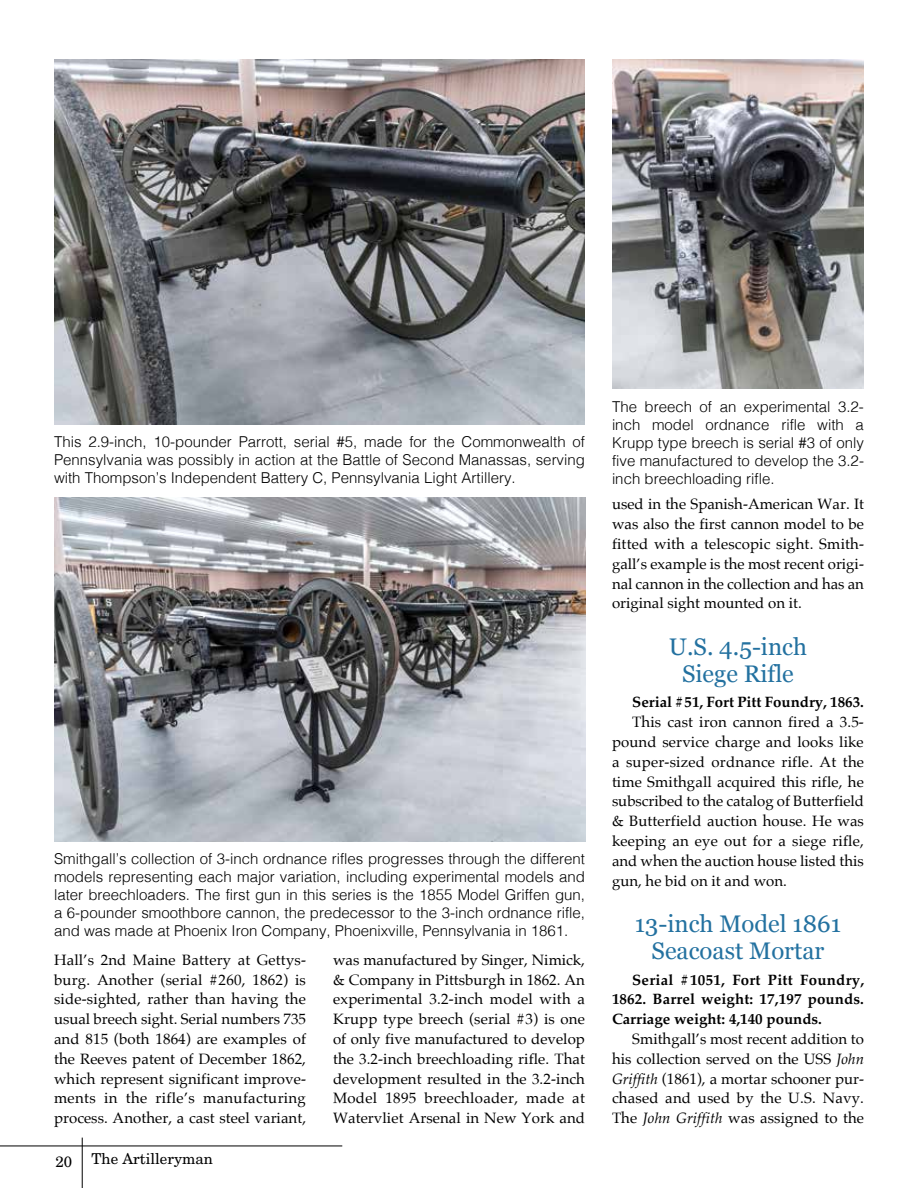
<style>
.page{position:relative;width:918px;height:1188px;background:#fff}
.page>*{position:absolute;margin:0;border:0;box-sizing:border-box;transform-origin:0 0}
.t1{font:24px/27px "Georgia";color:#2371a0;text-align:center}
.t2{font:15px/19.8px "Palatino";letter-spacing:.005em;color:#000;text-align:justify}
.t3{font:300 15px/18px "Helvetica";color:#000;text-align:justify}
.t4{font:700 15px/19.8px "Palatino";color:#000;text-align:justify}
.t5{font:15px "New Century Schlbk";color:#000}
.s1{font-style:italic}
</style>
<div class="page">
<img style="left:54px;top:59px;width:531px;height:366px">
<img style="left:54px;top:497px;width:531px;height:344px">
<img style="left:612px;top:60px;width:252px;height:329px">
<hr style="left:0;top:1146px;width:342px;height:1px;background:#000">
<hr style="left:82px;top:1138px;width:1px;height:50px;background:#000">
<p class="t3" style="left:54px;top:431px;width:533px">This 2.9-inch, 10-pounder Parrott, serial #5, made for the Commonwealth of Pennsylvania was possibly in action at the Battle of Second Manassas, serving with Thompson’s Independent Battery C, Pennsylvania Light Artillery.</p>
<p class="t3" style="left:54px;top:849px;width:533px">Smithgall’s collection of 3-inch ordnance rifles progresses through the different models representing each major variation, including experimental models and later breechloaders. The first gun in this series is the 1855 Model Griffen gun, a 6-pounder smoothbore cannon, the predecessor to the 3-inch ordnance rifle, and was made at Phoenix Iron Company, Phoenixville, Pennsylvania in 1861.</p>
<p class="t2" style="left:54px;top:950px;width:254px">Hall’s 2nd Maine Battery at Gettys&shy;burg. Another (serial #260, 1862) is side-sighted, rather than having the usual breech sight. Serial numbers 735 and 815 (both 1864) are examples of the Reeves patent of December 1862, which represent significant improve&shy;ments in the rifle’s manufacturing process. Another, a cast steel variant,</p>
<p class="t2" style="left:333px;top:950px;width:254px">was manufactured by Singer, Nimick, &amp; Company in Pittsburgh in 1862. An experimental 3.2-inch model with a Krupp type breech (serial #3) is one of only five manufactured to develop the 3.2-inch breechloading rifle. That development resulted in the 3.2-inch Model 1895 breechloader, made at Watervliet Arsenal in New York and</p>
<p class="t5" style="left:56px;top:1153px;width:18px">20</p>
<p class="t5" style="left:92px;top:1149px;width:123px">The Artilleryman</p>
<p class="t3" style="left:612px;top:397px;width:253px">The breech of an experimental 3.2- inch model ordnance rifle with a Krupp type breech is serial #3 of only five manufactured to develop the 3.2- inch breechloading rifle.</p>
<p class="t2" style="left:612px;top:494px;width:254px">used in the Spanish-American War. It was also the first cannon model to be fitted with a telescopic sight. Smith&shy;gall’s example is the most recent origi&shy;nal cannon in the collection and has an original sight mounted on it.</p>
<h1 class="t1" style="left:669px;top:632px;width:140px">U.S. 4.5-inch<br>Siege Rifle</h1>
<p class="t4" style="left:632px;top:692px;width:233px">Serial #51, Fort Pitt Foundry, 1863.</p>
<p class="t2" style="left:612px;top:712px;width:254px;text-indent:20px">This cast iron cannon fired a 3.5- pound service charge and looks like a super-sized ordnance rifle. At the time Smithgall acquired this rifle, he subscribed to the catalog of Butterfield &amp; Butterfield auction house. He was keeping an eye out for a siege rifle, and when the auction house listed this gun, he bid on it and won.</p>
<h1 class="t1" style="left:635px;top:910px;width:208px">13-inch Model 1861<br>Seacoast Mortar</h1>
<p class="t4" style="left:612px;top:969px;width:254px;text-indent:20px">Serial #1051, Fort Pitt Foundry, 1862. Barrel weight: 17,197 pounds.<br>Carriage weight: 4,140 pounds.</p>
<p class="t2" style="left:612px;top:1029px;width:254px;text-indent:20px">Smithgall’s most recent addition to his collection served on the USS <span class="s1">John Griffith</span> (1861), a mortar schooner pur&shy;chased and used by the U.S. Navy.<br>The <span class="s1">John Griffith</span> was assigned to the</p>
</div>
